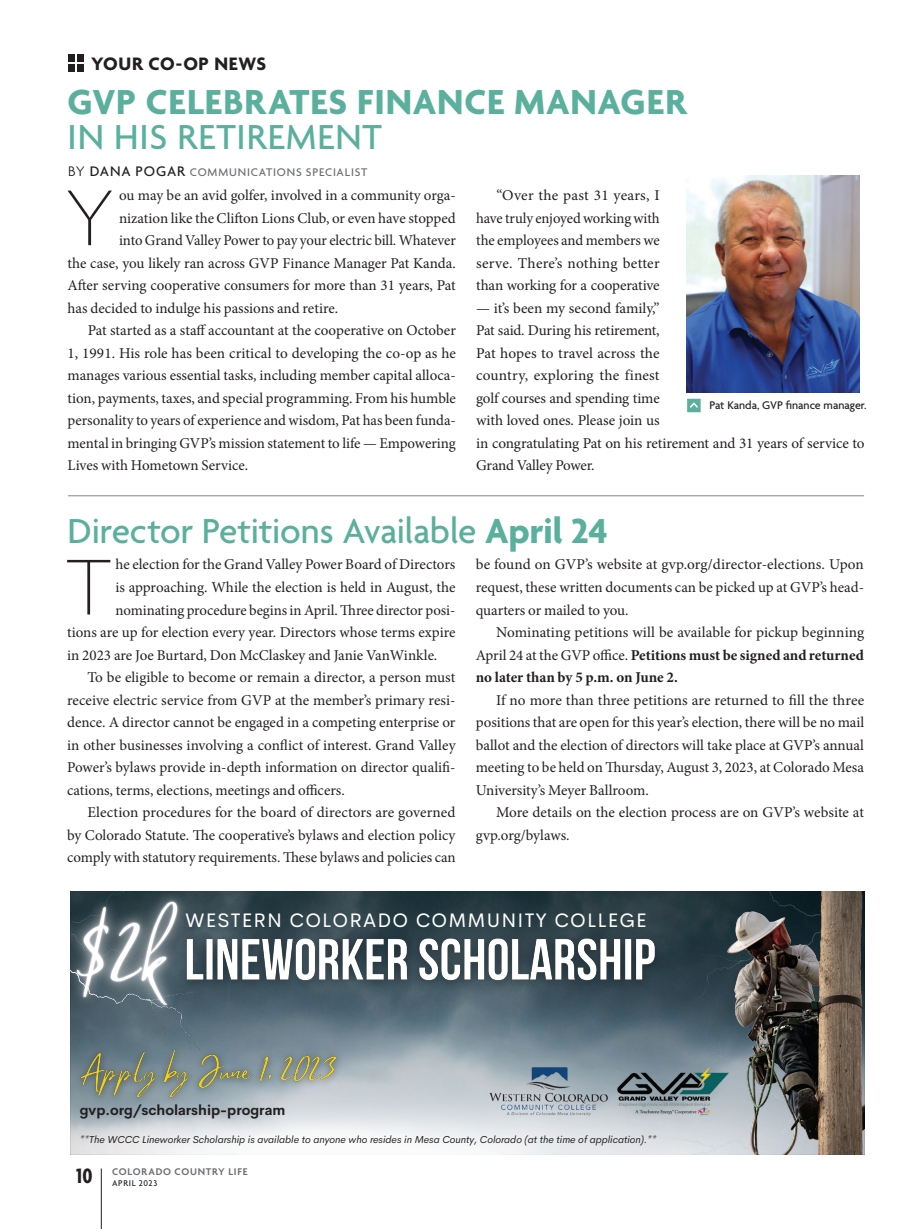
<style>
.page{position:relative;width:905px;height:1229px;background:#fff}
.page>*{position:absolute;margin:0;border:0;box-sizing:border-box;transform-origin:0 0}
.t1{font:100 85.5px "Agenda";color:#231f20}
.t2{font:500 37.5px "Agenda";color:#5bb09d}
.t3{font:700 37.5px "Agenda";letter-spacing:.02em;color:#5bb09d}
.t4{font:500 37.5px "Agenda";letter-spacing:.025em;color:#5bb09d}
.t5{font:19.65px "Cerebri Sans";letter-spacing:.06em;color:#fff}
.t6{font:700 19.5px "Agenda";letter-spacing:.03em;color:#231f20}
.t7{font:15px/22.5px "Minion Pro";color:#231f20;text-align:justify}
.t8{font:700 14.1px "Cerebri Sans";color:#231f20}
.t9{font:500 12px "Agenda";letter-spacing:.065em;color:#6c6d70}
.t10{font:500 12px "Agenda";color:#231f20}
.t11{font:600 10.5px "Agenda";letter-spacing:.07em;color:#6c6d70}
.t12{font:italic 10.2px "Cerebri Sans";color:#231f20}
.t13{font:500 9px "Agenda";letter-spacing:.07em;color:#231f20}
.s1{font-weight:300;font-size:15px;color:#231f20}
.s2{font-size:15px;color:#231f20}
.s3{font-weight:700}
.s4{font-weight:700;font-stretch:condensed;font-size:22.5px;color:#231f20}
</style>
<div class="page">
<svg style="left:71px;top:892px;width:602px;height:262px;background:#97a3aa"></svg>
<img style="left:649px;top:999px;width:74px;height:155px">
<img style="left:673px;top:892px;width:50px;height:144px">
<img style="left:723px;top:892px;width:141px;height:262px">
<img style="left:486px;top:1064px;width:249px;height:54px">
<img style="left:250px;top:921px;width:421px;height:92px">
<img style="left:71px;top:892px;width:179px;height:146px">
<img style="left:71px;top:1038px;width:279px;height:72px">
<hr style="left:68px;top:495px;width:796px;height:1px;background:#939598">
<img style="left:686px;top:176px;width:173px;height:217px">
<svg style="left:687px;top:399px;width:13px;height:13px"></svg>
<hr style="left:101px;top:1168px;width:1px;height:60px;background:#231f20">
<div style="left:77px;top:64px;width:7px;height:7px;background:#231f20"></div>
<div style="left:77px;top:55px;width:7px;height:7px;background:#231f20"></div>
<div style="left:68px;top:64px;width:7px;height:7px;background:#231f20"></div>
<div style="left:68px;top:55px;width:7px;height:7px;background:#231f20"></div>
<h3 class="t6" style="left:91px;top:53px;width:176px">YOUR CO-OP NEWS</h3>
<h2 class="t3" style="left:68px;top:82px;width:620px">GVP CELEBRATES FINANCE MANAGER</h2>
<h2 class="t4" style="left:68px;top:116px;width:316px">IN HIS RETIREMENT</h2>
<p class="t9" style="left:68px;top:165px;width:300px"><span class="s1">BY</span> <span class="s2">DANA POGAR</span> COMMUNICATIONS SPECIALIST</p>
<h1 class="t1" style="left:65px;top:172px;width:52px">Y</h1>
<p class="t7" style="left:119px;top:184px;width:338px">ou may be an avid golfer, involved in a community orga-</p>
<p class="t7" style="left:119px;top:207px;width:338px">nization like the Clifton Lions Club, or even have stopped</p>
<p class="t7" style="left:119px;top:229px;width:338px">into Grand Valley Power to pay your electric bill. Whatever</p>
<p class="t7" style="left:68px;top:252px;width:390px">the case, you likely ran across GVP Finance Manager Pat Kanda.</p>
<p class="t7" style="left:68px;top:274px;width:390px">After serving cooperative consumers for more than 31 years, Pat</p>
<p class="t7" style="left:68px;top:297px;width:272px">has decided to indulge his passions and retire.</p>
<p class="t7" style="left:88px;top:319px;width:369px">Pat started as a staff accountant at the cooperative on October</p>
<p class="t7" style="left:68px;top:342px;width:390px">1, 1991. His role has been critical to developing the co-op as he</p>
<p class="t7" style="left:68px;top:364px;width:390px">manages various essential tasks, including member capital alloca-</p>
<p class="t7" style="left:68px;top:387px;width:390px">tion, payments, taxes, and special programming. From his humble</p>
<p class="t7" style="left:68px;top:409px;width:390px">personality to years of experience and wisdom, Pat has been funda-</p>
<p class="t7" style="left:68px;top:432px;width:390px">mental in bringing GVP’s mission statement to life — Empowering</p>
<p class="t7" style="left:68px;top:454px;width:182px">Lives with Hometown Service.</p>
<p class="t7" style="left:476px;top:184px;width:185px;text-indent:20px">“Over the past 31 years, I have truly enjoyed working with the employees and members we serve. There’s nothing better than working for a cooperative</p>
<p class="t7" style="left:476px;top:297px;width:390px;text-align:left">— it’s been my second family,”<br>Pat said. During his retirement,<br>Pat hopes to travel across the<br>country, exploring the finest<br>golf courses and spending time<br>with loved ones. Please join us<br>in congratulating Pat on his retirement and 31 years of service to Grand Valley Power.</p>
<p class="t10" style="left:709px;top:399px;width:158px">Pat Kanda, GVP finance manager.</p>
<h2 class="t2" style="left:68px;top:511px;width:542px">Director Petitions Available <span class="s3">April 24</span></h2>
<h1 class="t1" style="left:66px;top:541px;width:46px">T</h1>
<p class="t7" style="left:115px;top:553px;width:341px">he election for the Grand Valley Power Board of Directors</p>
<p class="t7" style="left:115px;top:576px;width:341px">is approaching. While the election is held in August, the</p>
<p class="t7" style="left:115px;top:598px;width:341px">nominating procedure begins in April. Three director posi-</p>
<p class="t7" style="left:67px;top:621px;width:390px">tions are up for election every year. Directors whose terms expire</p>
<p class="t7" style="left:67px;top:643px;width:372px">in 2023 are Joe Burtard, Don McClaskey and Janie VanWinkle.</p>
<p class="t7" style="left:87px;top:666px;width:369px">To be eligible to become or remain a director, a person must</p>
<p class="t7" style="left:67px;top:688px;width:390px">receive electric service from GVP at the member’s primary resi-</p>
<p class="t7" style="left:67px;top:711px;width:390px">dence. A director cannot be engaged in a competing enterprise or</p>
<p class="t7" style="left:67px;top:733px;width:390px">in other businesses involving a conflict of interest. Grand Valley</p>
<p class="t7" style="left:67px;top:756px;width:390px">Power’s bylaws provide in-depth information on director qualifi-</p>
<p class="t7" style="left:67px;top:778px;width:279px">cations, terms, elections, meetings and officers.</p>
<p class="t7" style="left:87px;top:801px;width:369px">Election procedures for the board of directors are governed</p>
<p class="t7" style="left:67px;top:823px;width:390px">by Colorado Statute. The cooperative’s bylaws and election policy</p>
<p class="t7" style="left:67px;top:846px;width:390px">comply with statutory requirements. These bylaws and policies can</p>
<p class="t7" style="left:476px;top:553px;width:390px">be found on GVP’s website at gvp.org/director-elections. Upon request, these written documents can be picked up at GVP’s head&shy;quarters or mailed to you.</p>
<p class="t7" style="left:476px;top:621px;width:390px;text-indent:20px">Nominating petitions will be available for pickup beginning April 24 at the GVP office. <span class="s3">Petitions must be signed and returned no later than by 5 p.m. on June 2.</span></p>
<p class="t7" style="left:476px;top:688px;width:390px;text-indent:20px">If no more than three petitions are returned to fill the three positions that are open for this year’s election, there will be no mail ballot and the election of directors will take place at GVP’s annual meeting to be held on Thursday, August 3, 2023, at Colorado Mesa University’s Meyer Ballroom.</p>
<p class="t7" style="left:476px;top:801px;width:390px;text-indent:20px">More details on the election process are on GVP’s website at gvp.org/bylaws.</p>
<h3 class="t5" style="left:185px;top:904px;width:463px">WESTERN COLORADO COMMUNITY COLLEGE</h3>
<p class="t8" style="left:80px;top:1098px;width:207px">gvp.org/scholarship-program</p>
<p class="t12" style="left:80px;top:1131px;width:578px">**The WCCC Lineworker Scholarship is available to anyone who resides in Mesa County, Colorado (at the time of application).**</p>
<p class="t11" style="left:76px;top:1166px;width:173px"><span class="s4">10</span> COLORADO COUNTRY LIFE</p>
<p class="t13" style="left:112px;top:1178px;width:47px">APRIL 2023</p>
</div>
